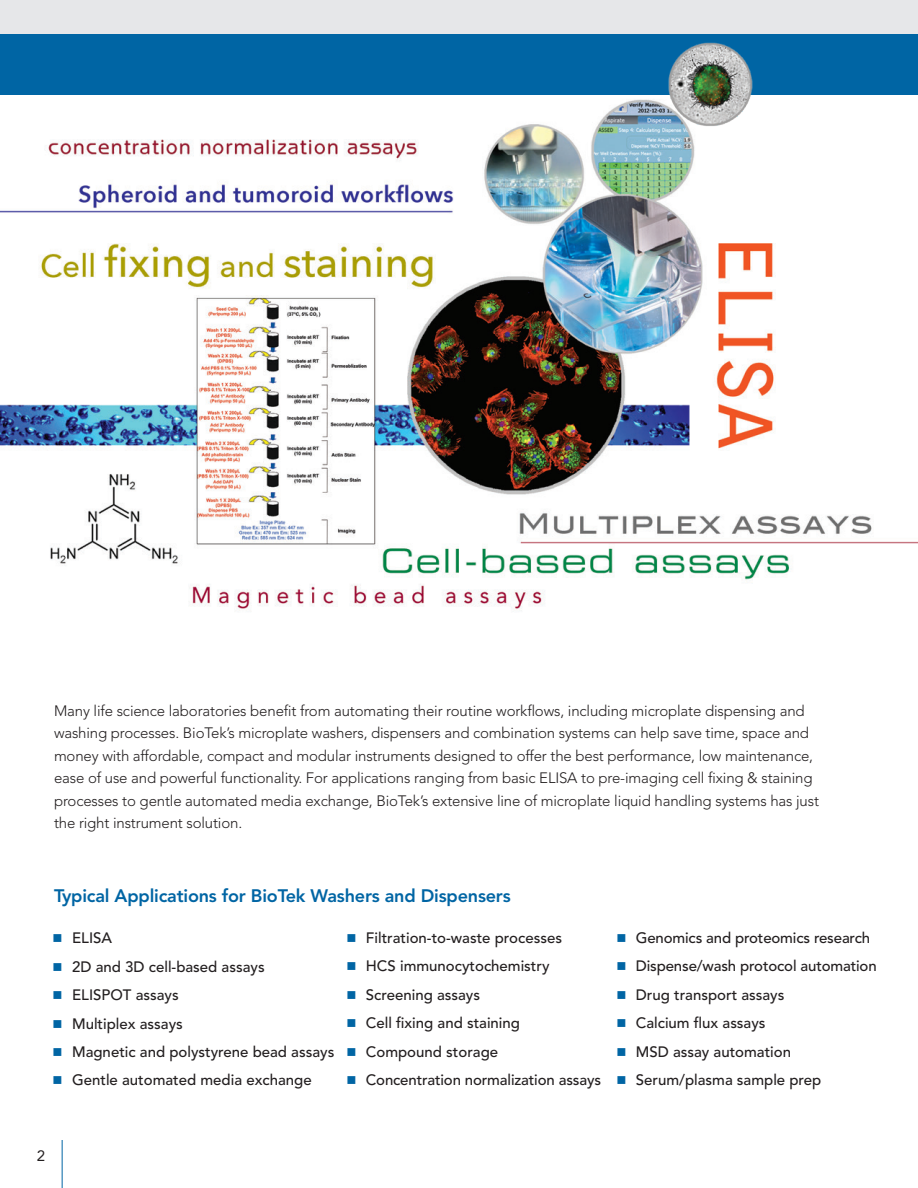
<style>
.page{position:relative;width:918px;height:1188px;background:#fff}
.page>*{position:absolute;margin:0;border:0;box-sizing:border-box;transform-origin:0 0}
.Subheads{font:800 18px "Avenir LT Std";letter-spacing:-.01em;color:#0065a4}
.Body_1{font:300 15px/22.5px "Avenir LT Std";letter-spacing:-.01em;color:#231f20}
.t1{font:500 15px "Avenir LT Std";color:#231f20}
.t2{font:15px "Avenir LT Std";color:#231f20}
.s1{color:#0065a4}
</style>
<div class="page">
<div style="left:0;top:0;width:918px;height:88px;background:#e6e7e9"></div>
<hr style="left:62px;top:1140px;width:1px;height:48px;background:#0065a4">
<div style="left:0;top:34px;width:918px;height:61px;background:#0065a4"></div>
<img style="left:0;top:99px;width:918px;height:512px">
<img style="left:667px;top:42px;width:87px;height:86px">
<p class="Body_1" style="left:54px;top:699px;width:767px">Many life science laboratories benefit from automating their routine workflows, including microplate dispensing and washing processes. BioTek’s microplate washers, dispensers and combination systems can help save time, space and money with affordable, compact and modular instruments designed to offer the best performance, low maintenance, ease of use and powerful functionality. For applications ranging from basic ELISA to pre-imaging cell fixing &amp; staining processes to gentle automated media exchange, BioTek’s extensive line of microplate liquid handling systems has just the right instrument solution.</p>
<p class="Subheads" style="left:54px;top:885px;width:458px">Typical Applications for BioTek Washers and Dispensers</p>
<p class="t1" style="left:53px;top:929px;width:61px"><span class="s1">■</span> ELISA</p>
<p class="t1" style="left:53px;top:958px;width:214px"><span class="s1">■</span> 2D and 3D cell-based assays</p>
<p class="t1" style="left:53px;top:986px;width:128px"><span class="s1">■</span> ELISPOT assays</p>
<p class="t1" style="left:53px;top:1015px;width:132px"><span class="s1">■</span> Multiplex assays</p>
<p class="t1" style="left:53px;top:1043px;width:283px"><span class="s1">■</span> Magnetic and polystyrene bead assays</p>
<p class="t1" style="left:53px;top:1072px;width:261px"><span class="s1">■</span> Gentle automated media exchange</p>
<p class="t1" style="left:346px;top:929px;width:217px"><span class="s1">■</span> Filtration-to-waste processes</p>
<p class="t1" style="left:346px;top:957px;width:205px"><span class="s1">■</span> HCS immunocytochemistry</p>
<p class="t1" style="left:346px;top:986px;width:135px"><span class="s1">■</span> Screening assays</p>
<p class="t1" style="left:346px;top:1014px;width:175px"><span class="s1">■</span> Cell fixing and staining</p>
<p class="t1" style="left:346px;top:1043px;width:153px"><span class="s1">■</span> Compound storage</p>
<p class="t1" style="left:346px;top:1071px;width:256px"><span class="s1">■</span> Concentration normalization assays</p>
<p class="t1" style="left:616px;top:929px;width:255px"><span class="s1">■</span> Genomics and proteomics research</p>
<p class="t1" style="left:616px;top:957px;width:262px"><span class="s1">■</span> Dispense/wash protocol automation</p>
<p class="t1" style="left:616px;top:986px;width:170px"><span class="s1">■</span> Drug transport assays</p>
<p class="t1" style="left:616px;top:1014px;width:151px"><span class="s1">■</span> Calcium flux assays</p>
<p class="t1" style="left:616px;top:1043px;width:176px"><span class="s1">■</span> MSD assay automation</p>
<p class="t1" style="left:616px;top:1071px;width:207px"><span class="s1">■</span> Serum/plasma sample prep</p>
<p class="t2" style="left:37px;top:1147px;width:10px">2</p>
</div>
